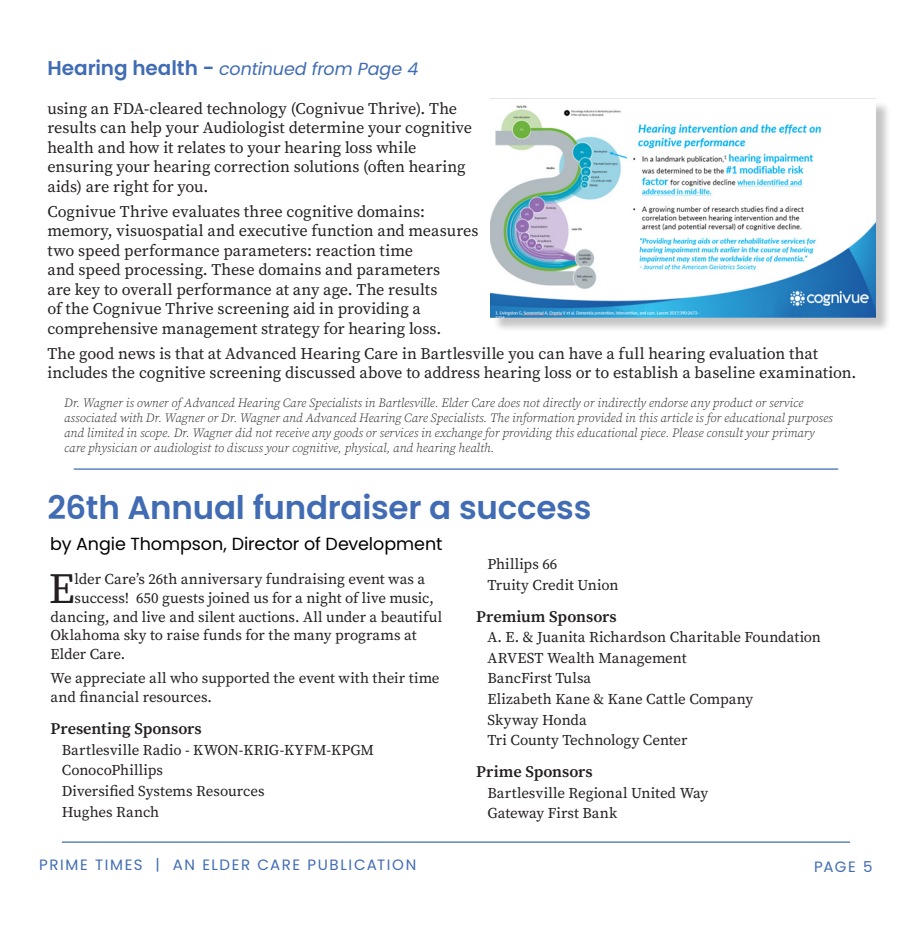
<style>
.page{position:relative;width:912px;height:934px;background:#fff}
.page>*{position:absolute;margin:0;border:0;box-sizing:border-box;transform-origin:0 0}
.t1{font:43px "Source Serif Pro";color:#231f20}
.t2{font:600 32.5px "Poppins";letter-spacing:-.01em;color:#416cb3}
.t3{font:17.5px "Poppins";letter-spacing:-.005em;color:#000}
.t4{font:italic 17.5px "Poppins";letter-spacing:-.005em;color:#416cb3}
.t5{font:16.25px/19.5px "Source Serif Pro";letter-spacing:-.005em;color:#231f20}
.t6{font:600 16.25px "Source Serif Pro";color:#231f20}
.t7{font:15px/18.8px "Source Serif Pro";color:#231f20}
.t8{font:15px "Poppins";letter-spacing:.105em;color:#416cb3}
.t9{font:italic 300 12.5px/15px "Source Serif Pro";color:#231f20}
.s1{font-weight:600;font-style:normal;font-size:20px}
</style>
<div class="page">
<hr style="left:62px;top:841px;width:787px;height:2px;background:#416cb3">
<hr style="left:74px;top:468px;width:764px;height:2px;background:#3f6cb3">
<div style="left:492px;top:100px;width:399px;height:233px;background:#231f20;opacity:.26"></div>
<img style="left:490px;top:100px;width:385px;height:217px">
<p class="t4" style="left:47px;top:59px;width:372px"><span class="s1">Hearing health -</span> continued from Page 4</p>
<p class="t5" style="left:47px;top:98px;width:426px">using an FDA-cleared technology (Cognivue Thrive). The results can help your Audiologist determine your cognitive health and how it relates to your hearing loss while ensuring your hearing correction solutions (often hearing aids) are right for you.</p>
<p class="t5" style="left:47px;top:201px;width:432px">Cognivue Thrive evaluates three cognitive domains: memory, visuospatial and executive function and measures two speed performance parameters: reaction time<br>and speed processing. These domains and parameters<br>are key to overall performance at any age. The results<br>of the Cognivue Thrive screening aid in providing a comprehensive management strategy for hearing loss.</p>
<p class="t5" style="left:47px;top:344px;width:810px">The good news is that at Advanced Hearing Care in Bartlesville you can have a full hearing evaluation that includes the cognitive screening discussed above to address hearing loss or to establish a baseline examination.</p>
<p class="t9" style="left:64px;top:395px;width:770px">Dr. Wagner is owner of Advanced Hearing Care Specialists in Bartlesville. Elder Care does not directly or indirectly endorse any product or service associated with Dr. Wagner or Dr. Wagner and Advanced Hearing Care Specialists. The information provided in this article is for educational purposes and limited in scope. Dr. Wagner did not receive any goods or services in exchange for providing this educational piece. Please consult your primary care physician or audiologist to discuss your cognitive, physical, and hearing health.</p>
<p class="t2" style="left:47px;top:489px;width:545px">26th Annual fundraiser a success</p>
<p class="t7" style="left:487px;top:554px;width:71px">Phillips 66</p>
<p class="t7" style="left:487px;top:575px;width:132px">Truity Credit Union</p>
<p class="t6" style="left:476px;top:605px;width:142px">Premium Sponsors</p>
<p class="t7" style="left:487px;top:628px;width:335px">A. E. &amp; Juanita Richardson Charitable Foundation</p>
<p class="t7" style="left:487px;top:648px;width:200px">ARVEST Wealth Management</p>
<p class="t7" style="left:487px;top:669px;width:105px">BancFirst Tulsa</p>
<p class="t7" style="left:487px;top:689px;width:267px">Elizabeth Kane &amp; Kane Cattle Company</p>
<p class="t7" style="left:487px;top:710px;width:101px">Skyway Honda</p>
<p class="t7" style="left:487px;top:731px;width:201px">Tri County Technology Center</p>
<p class="t6" style="left:476px;top:760px;width:118px">Prime Sponsors</p>
<p class="t7" style="left:487px;top:783px;width:222px">Bartlesville Regional United Way</p>
<p class="t7" style="left:487px;top:804px;width:131px">Gateway First Bank</p>
<p class="t3" style="left:50px;top:533px;width:393px">by Angie Thompson, Director of Development</p>
<p class="t1" style="left:49px;top:560px;width:27px">E</p>
<p class="t7" style="left:75px;top:569px;width:352px">lder Care’s 26th anniversary fundraising event was a</p>
<p class="t7" style="left:75px;top:588px;width:360px">success! 650 guests joined us for a night of live music,</p>
<p class="t7" style="left:51px;top:607px;width:393px">dancing, and live and silent auctions. All under a beautiful</p>
<p class="t7" style="left:51px;top:626px;width:367px">Oklahoma sky to raise funds for the many programs at</p>
<p class="t7" style="left:51px;top:644px;width:76px">Elder Care.</p>
<p class="t7" style="left:51px;top:669px;width:390px">We appreciate all who supported the event with their time and financial resources.</p>
<p class="t6" style="left:51px;top:717px;width:153px">Presenting Sponsors</p>
<p class="t7" style="left:62px;top:740px;width:313px">Bartlesville Radio - KWON-KRIG-KYFM-KPGM</p>
<p class="t7" style="left:62px;top:761px;width:103px">ConocoPhillips</p>
<p class="t7" style="left:62px;top:781px;width:204px">Diversified Systems Resources</p>
<p class="t7" style="left:62px;top:802px;width:99px">Hughes Ranch</p>
<p class="t8" style="left:39px;top:856px;width:378px">PRIME TIMES | AN ELDER CARE PUBLICATION</p>
<p class="t8" style="left:814px;top:858px;width:60px">PAGE 5</p>
</div>
